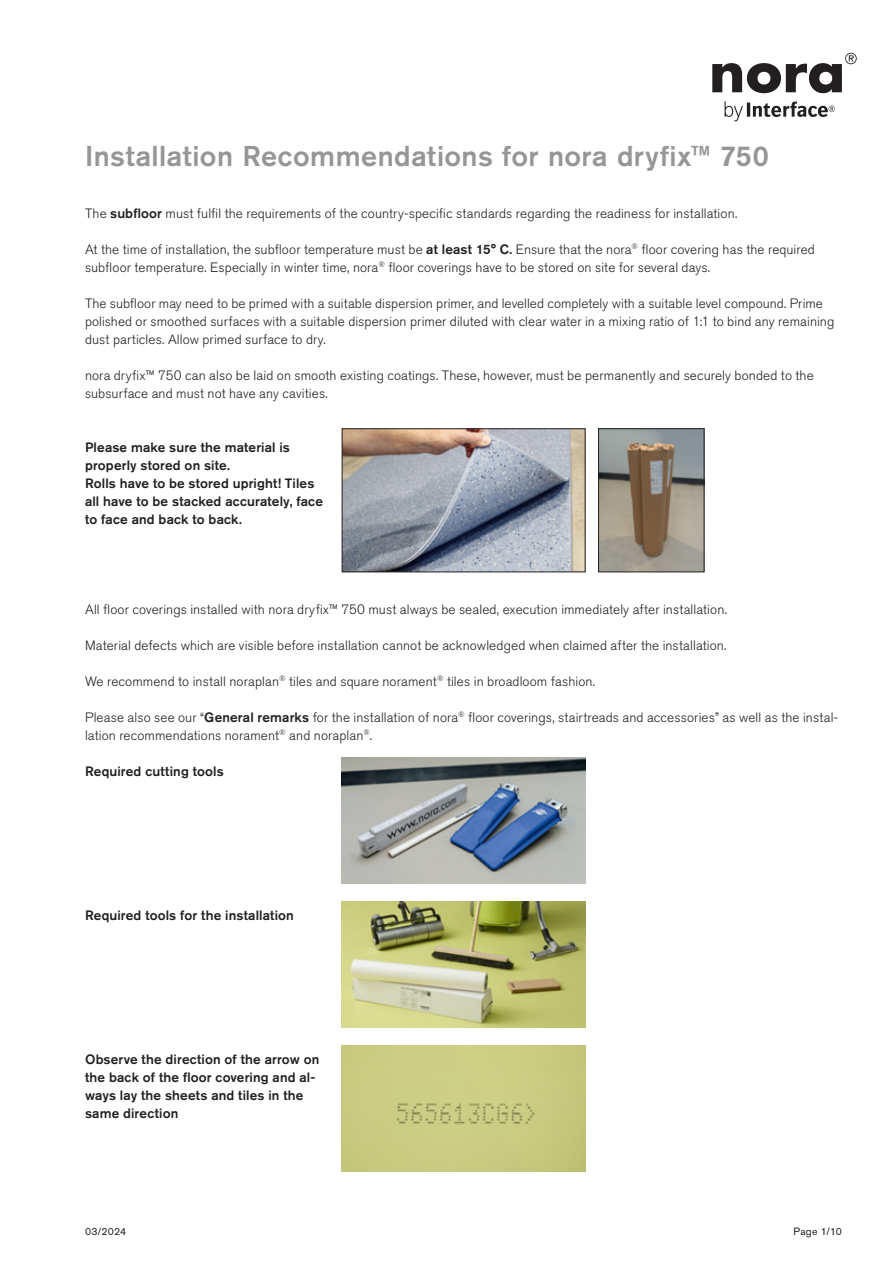
<style>
.page{position:relative;width:893px;height:1263px;background:#fff}
.page>*{position:absolute;margin:0;border:0;box-sizing:border-box;transform-origin:0 0}
.t1{font:500 28.5px "Akzidenz Grotesk Pro";letter-spacing:.015em;color:#969598}
.t2{font:300 13.5px/18px "Akzidenz Grotesk Pro";letter-spacing:.01em;color:#231f20}
.t3{font:500 13.5px/18px "Akzidenz Grotesk Pro";letter-spacing:.01em;color:#231f20}
.t4{font:10.5px "Akzidenz Grotesk Pro";letter-spacing:.025em;color:#231f20}
.s1{font-weight:500}
</style>
<div class="page">
<svg style="left:712px;top:53px;width:145px;height:40px"></svg>
<svg style="left:725px;top:101px;width:110px;height:20px"></svg>
<img style="left:342px;top:758px;width:243px;height:126px">
<img style="left:342px;top:902px;width:243px;height:126px">
<img style="left:342px;top:1046px;width:243px;height:126px">
<img style="left:344px;top:430px;width:239px;height:140px">
<div style="left:342px;top:428px;width:243px;height:144px;border:1px solid #231f20"></div>
<img style="left:600px;top:430px;width:102px;height:140px">
<div style="left:598px;top:428px;width:106px;height:144px;border:1px solid #231f20"></div>
<h1 class="t1" style="left:85px;top:137px;width:685px">Installation Recommendations for nora dryfix™ 750</h1>
<p class="t2" style="left:85px;top:204px;width:654px">The <span class="s1">subfloor</span> must fulfil the requirements of the country-specific standards regarding the readiness for installation.</p>
<p class="t2" style="left:85px;top:240px;width:731px">At the time of installation, the subfloor temperature must be <span class="s1">at least 15° C.</span> Ensure that the nora<sup>®</sup> floor covering has the required subfloor temperature. Especially in winter time, nora<sup>®</sup> floor coverings have to be stored on site for several days.</p>
<p class="t2" style="left:85px;top:294px;width:751px">The subfloor may need to be primed with a suitable dispersion primer, and levelled completely with a suitable level compound. Prime polished or smoothed surfaces with a suitable dispersion primer diluted with clear water in a mixing ratio of 1:1 to bind any remaining dust particles. Allow primed surface to dry.</p>
<p class="t2" style="left:85px;top:366px;width:730px">nora dryfix™ 750 can also be laid on smooth existing coatings. These, however, must be permanently and securely bonded to the subsurface and must not have any cavities.</p>
<p class="t3" style="left:85px;top:438px;width:239px">Please make sure the material is properly stored on site.<br>Rolls have to be stored upright! Tiles all have to be stacked accurately, face to face and back to back.</p>
<p class="t2" style="left:85px;top:600px;width:643px">All floor coverings installed with nora dryfix™ 750 must always be sealed, execution immediately after installation.</p>
<p class="t2" style="left:85px;top:636px;width:643px">Material defects which are visible before installation cannot be acknowledged when claimed after the installation.</p>
<p class="t2" style="left:85px;top:672px;width:512px">We recommend to install noraplan<sup>®</sup> tiles and square norament<sup>®</sup> tiles in broadloom fashion.</p>
<p class="t2" style="left:85px;top:708px;width:755px">Please also see our “<span class="s1">General remarks</span> for the installation of nora<sup>®</sup> floor coverings, stairtreads and accessories” as well as the instal&shy;lation recommendations norament<sup>®</sup> and noraplan<sup>®</sup>.</p>
<p class="t3" style="left:85px;top:762px;width:140px">Required cutting tools</p>
<p class="t3" style="left:85px;top:906px;width:210px">Required tools for the installation</p>
<p class="t3" style="left:85px;top:1050px;width:236px">Observe the direction of the arrow on the back of the floor covering and al&shy;ways lay the sheets and tiles in the same direction</p>
<p class="t4" style="left:85px;top:1224px;width:43px">03/2024</p>
<p class="t4" style="left:794px;top:1224px;width:50px">Page 1/10</p>
</div>
